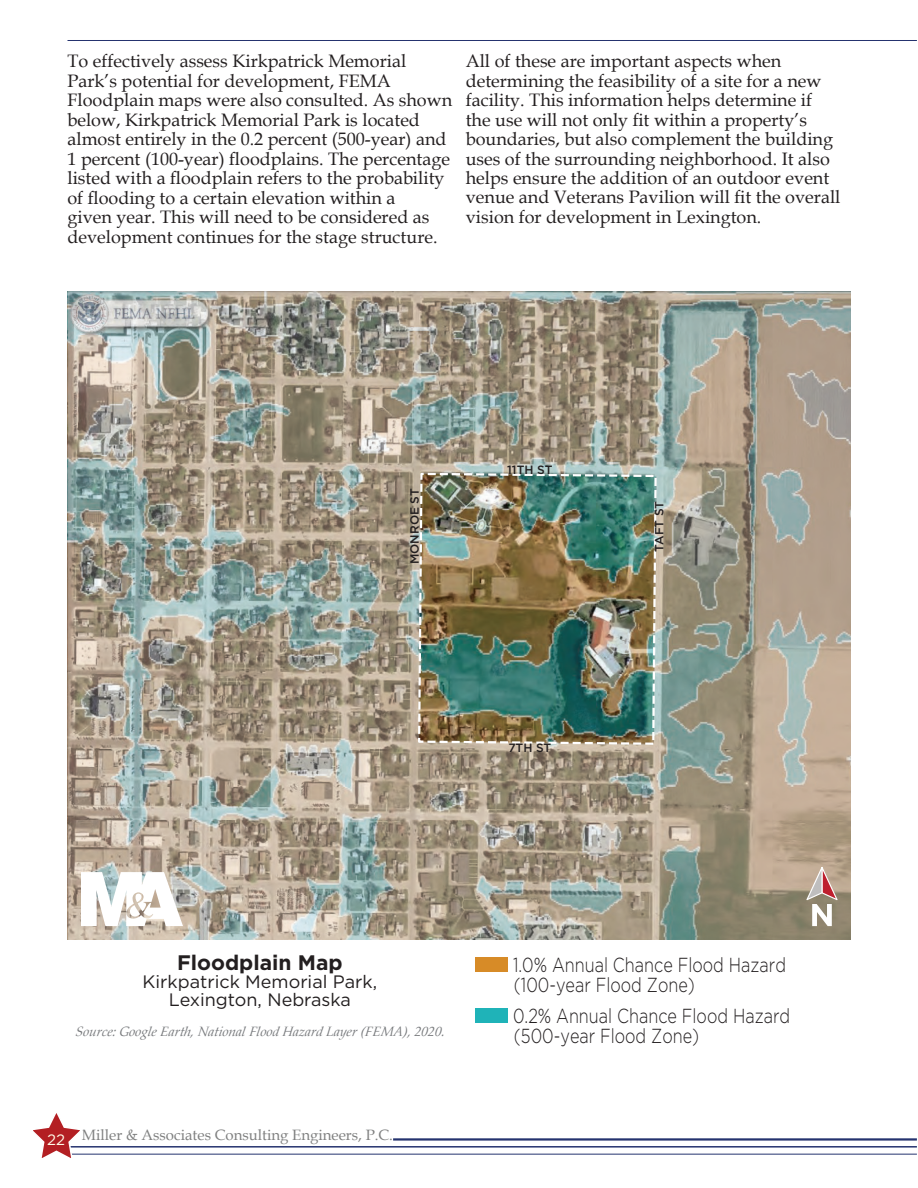
<style>
.page{position:relative;width:918px;height:1188px;background:#fff}
.page>*{position:absolute;margin:0;border:0;box-sizing:border-box;transform-origin:0 0}
.Figure_Title{font:700 21px "Gotham";color:#231f20}
.t1{font:300 20.25px/20.2px "Gotham";color:#231f20;scale:.8 1}
.t2{font:18px/19.5px "Book Antiqua";color:#231f20}
.Figure_Location{font:18px/18px "Gotham";color:#231f20;text-align:center}
.t3{font:15px "Book Antiqua";color:#7f8080}
.t4{font:15px "Gotham";color:#fffde9}
.Figure_Source{font:italic 13.5px "Book Antiqua";color:#76787b}
.t5{font:500 12px "Gotham";color:#231f20}
</style>
<div class="page">
<hr style="left:70px;top:1146px;width:847px;height:2px;background:#25336f">
<hr style="left:70px;top:1154px;width:847px;height:1px;background:#25336f">
<hr style="left:393px;top:1138px;width:524px;height:3px;background:#25336f">
<svg style="left:33px;top:1113px;width:52px;height:45px"></svg>
<hr style="left:68px;top:40px;width:849px;height:1px;background:#25336f">
<svg style="left:68px;top:292px;width:782px;height:648px;background:#a49e8f"></svg>
<img style="left:417px;top:472px;width:241px;height:274px">
<svg style="left:805px;top:866px;width:34px;height:60px;background:#bba698"></svg>
<svg style="left:81px;top:872px;width:102px;height:54px"></svg>
<div style="left:475px;top:957px;width:33px;height:15px;background:#d78b27"></div>
<div style="left:475px;top:1008px;width:33px;height:15px;background:#1fb3b8"></div>
<p class="t2" style="left:68px;top:51px;width:386px">To effectively assess Kirkpatrick Memorial Park’s potential for development, FEMA Floodplain maps were also consulted. As shown below, Kirkpatrick Memorial Park is located almost entirely in the 0.2 percent (500-year) and 1 percent (100-year) floodplains. The percentage listed with a floodplain refers to the probability of flooding to a certain elevation within a<br>given year. This will need to be considered as development continues for the stage structure.</p>
<p class="t2" style="left:466px;top:51px;width:376px">All of these are important aspects when determining the feasibility of a site for a new facility. This information helps determine if the use will not only fit within a property’s boundaries, but also complement the building uses of the surrounding neighborhood. It also helps ensure the addition of an outdoor event venue and Veterans Pavilion will fit the overall vision for development in Lexington.</p>
<p class="t5" style="left:407px;top:564px;width:77px;rotate:-90deg">MONROE ST</p>
<p class="t5" style="left:507px;top:462px;width:47px">11TH ST</p>
<p class="t5" style="left:508px;top:740px;width:45px">7TH ST</p>
<p class="t5" style="left:651px;top:552px;width:52px;rotate:-90deg">TAFT ST</p>
<p class="Figure_Title" style="left:177px;top:949px;width:167px">Floodplain Map</p>
<p class="Figure_Location" style="left:143px;top:972px;width:236px">Kirkpatrick Memorial Park,<br>Lexington, Nebraska</p>
<p class="Figure_Source" style="left:75px;top:1022px;width:373px">Source: Google Earth, National Flood Hazard Layer (FEMA), 2020.</p>
<p class="t4" style="left:47px;top:1130px;width:19px">22</p>
<p class="t3" style="left:82px;top:1125px;width:312px">Miller &amp; Associates Consulting Engineers, P.C.</p>
<p class="t1" style="left:513px;top:954px;width:343px">1.0% Annual Chance Flood Hazard (100-year Flood Zone)</p>
<p class="t1" style="left:513px;top:1005px;width:348px">0.2% Annual Chance Flood Hazard (500-year Flood Zone)</p>
</div>
